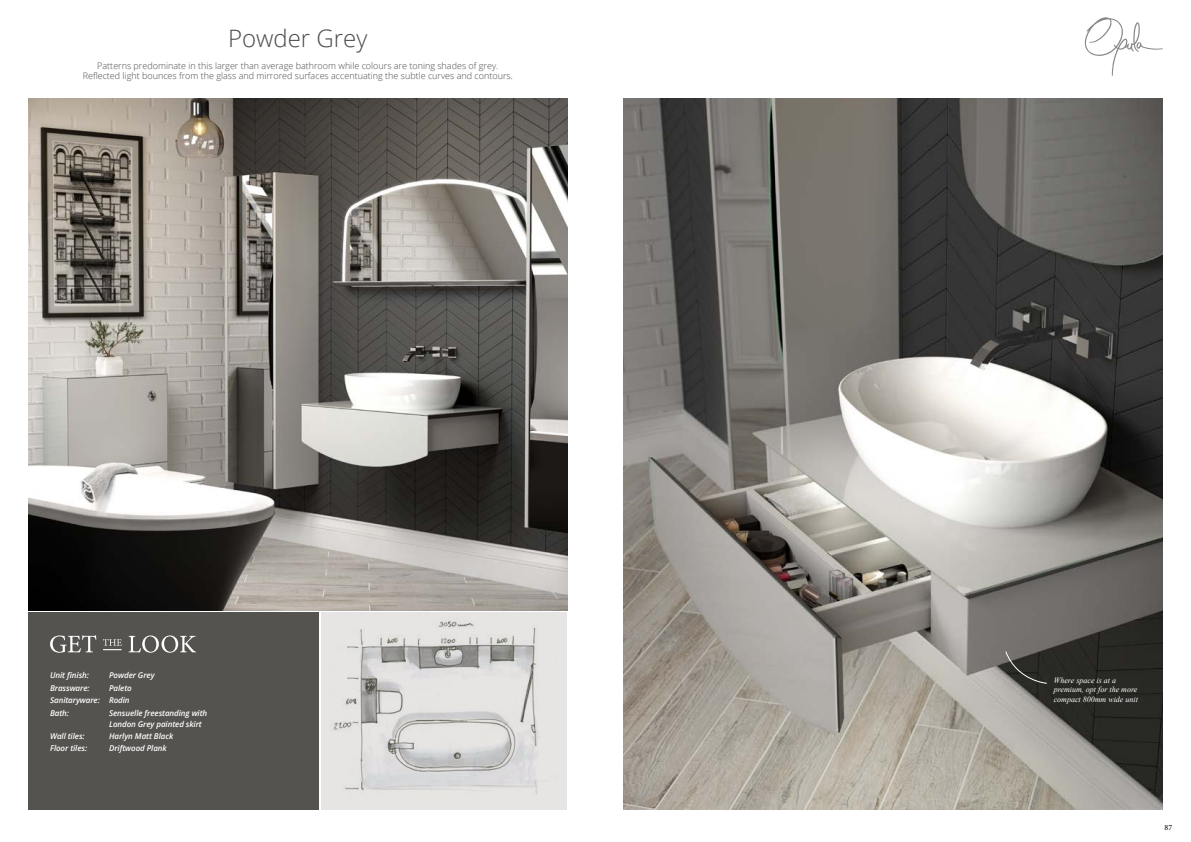
<style>
.page{position:relative;width:1191px;height:842px;background:#fff}
.page>*{position:absolute;margin:0;border:0;box-sizing:border-box;transform-origin:0 0}
.t1{font:300 24px "Open Sans";color:#4a4a49}
.t2{font:300 9px/10.8px "Open Sans";color:#4a4a49;text-align:center}
.t3{font:italic 600 8px/11px "Open Sans";letter-spacing:-.01em;color:#fff}
.t4{font:italic 8px/9.6px "Times New Roman";color:#fff}
.t5{font:8px "Minion Pro";color:#000}
</style>
<div class="page">
<svg style="left:1084px;top:17px;width:78px;height:59px"></svg>
<img style="left:28px;top:99px;width:539px;height:511px">
<img style="left:624px;top:99px;width:538px;height:710px">
<div style="left:28px;top:612px;width:291px;height:197px;background:#54534f"></div>
<div style="left:321px;top:612px;width:246px;height:197px;background:#e6e5e3"></div>
<img style="left:334px;top:621px;width:204px;height:173px">
<svg style="left:50px;top:635px;width:146px;height:18px"></svg>
<svg style="left:1005px;top:651px;width:42px;height:33px"></svg>
<p class="t1" style="left:228px;top:22px;width:141px">Powder Grey</p>
<p class="t2" style="left:83px;top:60px;width:431px">Patterns predominate in this larger than average bathroom while colours are toning shades of grey.<br>Reflected light bounces from the glass and mirrored surfaces accentuating the subtle curves and contours.</p>
<p class="t3" style="left:50px;top:670px;width:40px">Unit finish:</p>
<p class="t3" style="left:109px;top:670px;width:47px">Powder Grey</p>
<p class="t3" style="left:50px;top:682px;width:41px">Brassware:</p>
<p class="t3" style="left:109px;top:682px;width:24px">Paleto</p>
<p class="t3" style="left:50px;top:695px;width:81px">Sanitaryware: Rodin</p>
<p class="t3" style="left:50px;top:707px;width:20px">Bath:</p>
<p class="t3" style="left:109px;top:707px;width:100px">Sensuelle freestanding with<br>London Grey painted skirt</p>
<p class="t3" style="left:50px;top:730px;width:36px">Wall tiles:</p>
<p class="t3" style="left:109px;top:730px;width:66px">Harlyn Matt Black</p>
<p class="t3" style="left:50px;top:743px;width:39px">Floor tiles:</p>
<p class="t3" style="left:109px;top:743px;width:59px">Driftwood Plank</p>
<p class="t4" style="left:1053px;top:675px;width:86px">Where space is at a premium, opt for the more compact 800mm wide unit</p>
<p class="t5" style="left:1164px;top:822px;width:9px">87</p>
</div>
